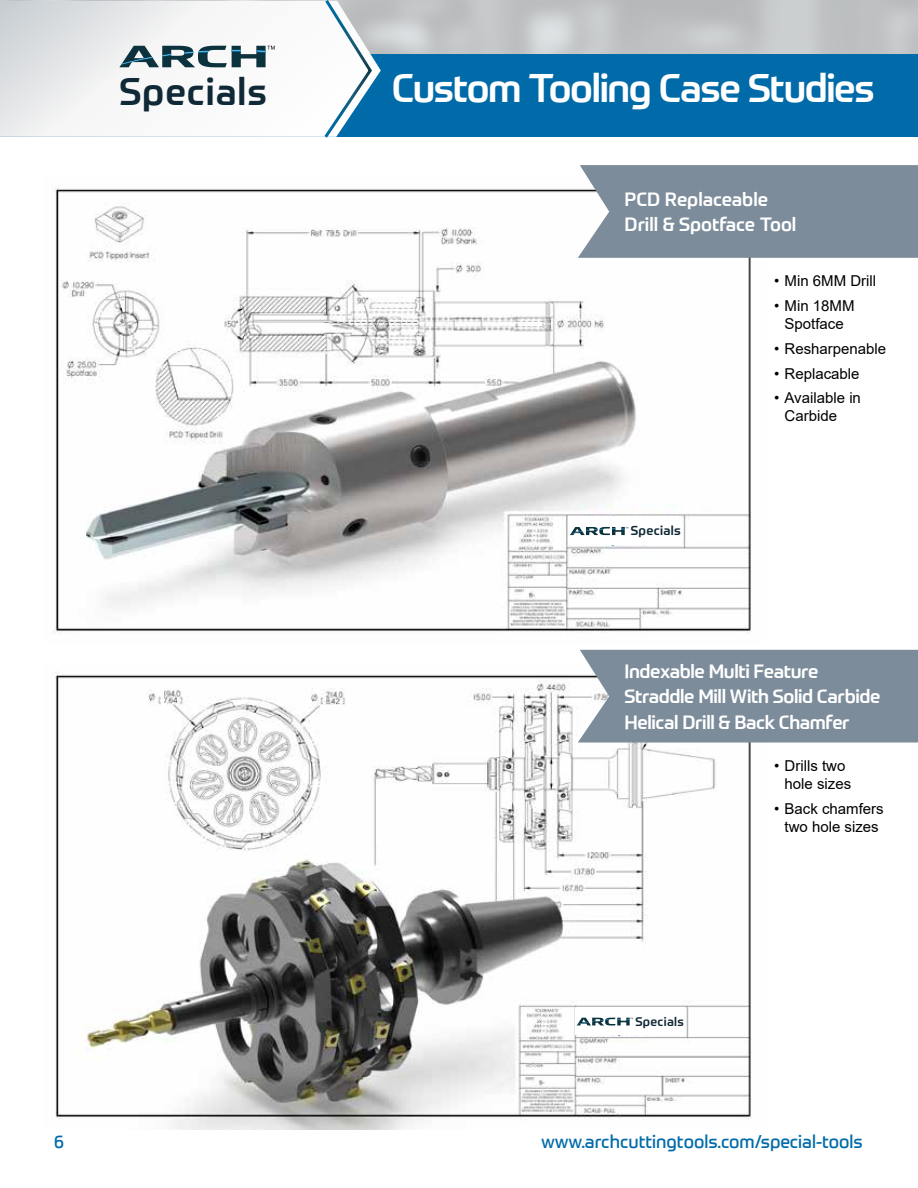
<style>
.page{position:relative;width:918px;height:1188px;background:#fff}
.page>*{position:absolute;margin:0;border:0;box-sizing:border-box;transform-origin:0 0}
.t1{font:500 39px "Prometo";letter-spacing:-.035em;color:#fff}
.t2{font:500 37.65px "Prometo";letter-spacing:.025em;color:#102936}
.t3{font:500 18.75px/25.5px "Prometo";letter-spacing:-.02em;color:#fff}
.t4{font:500 18.75px/25.5px "Prometo";color:#fff}
.t5{font:18px "Prometo";color:#006ba8}
.t6{font:15px/18px "Arial";color:#000;text-align:center}
.t7{font:500 12.75px "Prometo";letter-spacing:.025em;color:#102936}
.t8{font:500 12.3px "Prometo";letter-spacing:.025em;color:#102936}
</style>
<div class="page">
<div style="left:0;top:54px;width:918px;height:83px;background:#006ba8"></div>
<img style="left:52px;top:185px;width:700px;height:448px">
<div style="left:578px;top:165px;width:340px;height:93px;background:#7c8c9a"></div>
<img style="left:55px;top:672px;width:710px;height:457px">
<div style="left:578px;top:650px;width:340px;height:92px;background:#7c8c9a"></div>
<svg style="left:0;top:1px;width:381px;height:136px"></svg>
<svg style="left:321px;top:0;width:53px;height:138px"></svg>
<svg style="left:119px;top:46px;width:156px;height:21px"></svg>
<div style="left:568px;top:517px;width:113px;height:28px;background:#fff"></div>
<svg style="left:570px;top:527px;width:58px;height:8px"></svg>
<div style="left:575px;top:1008px;width:109px;height:27px;background:#fff"></div>
<svg style="left:577px;top:1018px;width:56px;height:8px"></svg>
<h2 class="t2" style="left:119px;top:69px;width:149px">Specials</h2>
<h1 class="t1" style="left:392px;top:64px;width:485px">Custom Tooling Case Studies</h1>
<p class="t4" style="left:625px;top:186px;width:173px">PCD Replaceable<br>Drill &amp; Spotface Tool</p>
<p class="t7" style="left:631px;top:523px;width:52px">Specials</p>
<p class="t6" style="left:774px;top:272px;width:104px">• Min 6MM Drill</p>
<p class="t6" style="left:774px;top:297px;width:82px">• Min 18MM<br>Spotface</p>
<p class="t6" style="left:774px;top:339px;width:114px">• Resharpenable</p>
<p class="t6" style="left:774px;top:364px;width:87px">• Replacable</p>
<p class="t6" style="left:785px;top:389px;width:78px;text-align:left;text-indent:-10px">• Available in<br>Carbide</p>
<p class="t3" style="left:625px;top:658px;width:257px">Indexable Multi Feature<br>Straddle Mill With Solid Carbide<br>Helical Drill &amp; Back Chamfer</p>
<p class="t8" style="left:635px;top:1014px;width:50px">Specials</p>
<p class="t6" style="left:785px;top:757px;width:68px;text-align:left;text-indent:-10px">• Drills two hole sizes</p>
<p class="t6" style="left:774px;top:800px;width:111px">• Back chamfers two hole sizes</p>
<p class="t5" style="left:54px;top:1131px;width:11px">6</p>
<p class="t5" style="left:541px;top:1131px;width:323px">www.archcuttingtools.com/special-tools</p>
</div>
